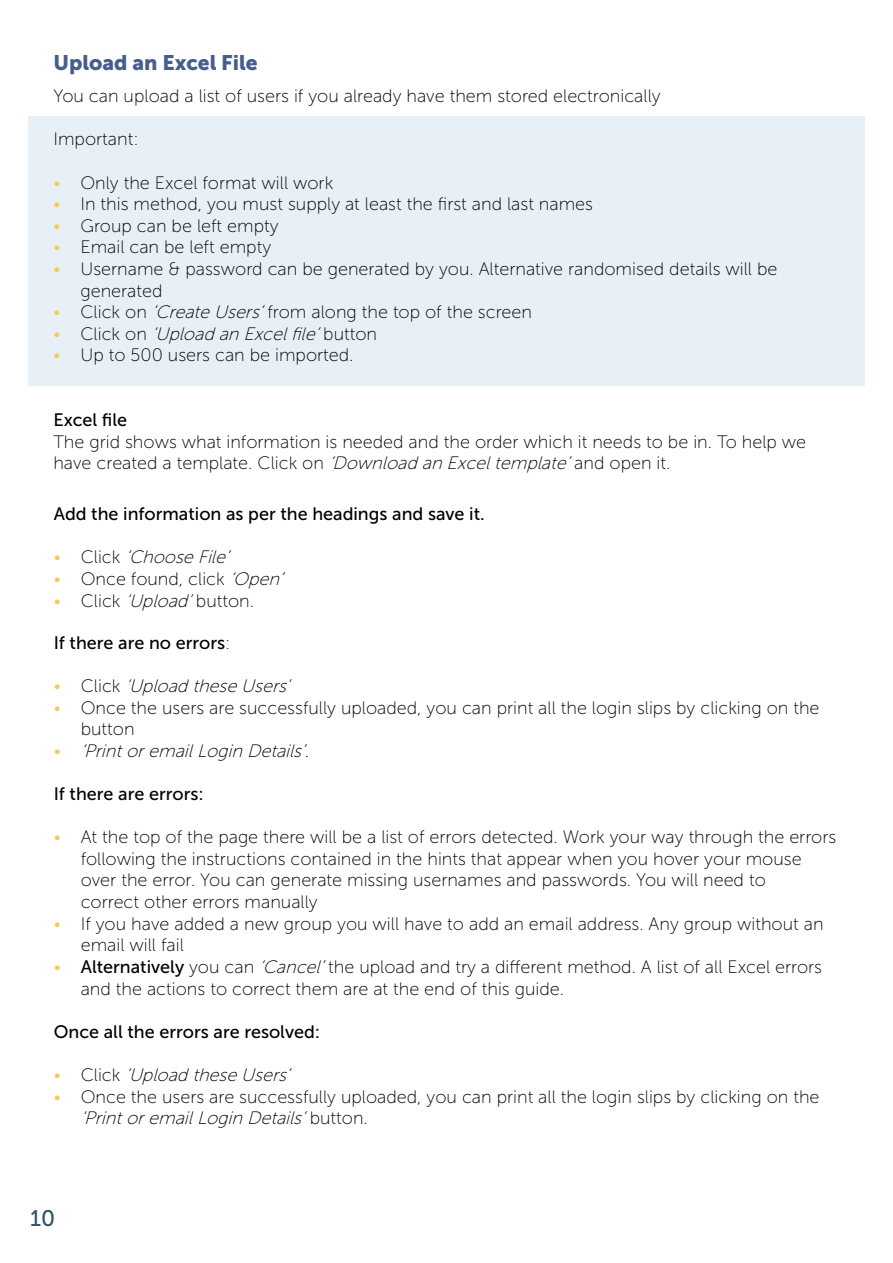
<style>
.page{position:relative;width:893px;height:1263px;background:#fff}
.page>*{position:absolute;margin:0;border:0;box-sizing:border-box;transform-origin:0 0}
.t1{font:22.5px "Museo Sans 500";color:#305762}
.t2{font:21px "Museo Sans 900";color:#475d8b}
.t3{font:18px/21.6px "Museo Sans 100";color:#000}
.t4{font:italic 18px "Museo Sans 100";color:#000}
.t5{font:18px "Museo Sans 500";color:#000}
.s1{color:#f7c94e}
.s2{font-style:italic}
.s3{font-style:normal;color:#f7c94e}
.s4{font-style:normal}
.s5{font-family:"Museo Sans 100"}
.s6{font-family:"Museo Sans 500"}
</style>
<div class="page">
<div style="left:29px;top:116px;width:836px;height:270px;background:#e8f0f7"></div>
<p class="t2" style="left:53px;top:50px;width:206px">Upload an Excel File</p>
<p class="t3" style="left:53px;top:85px;width:609px">You can upload a list of users if you already have them stored electronically</p>
<p class="t3" style="left:53px;top:129px;width:87px">Important:</p>
<p class="t3" style="left:53px;top:172px;width:281px"><span class="s1">•</span> Only the Excel format will work</p>
<p class="t3" style="left:53px;top:193px;width:541px"><span class="s1">•</span> In this method, you must supply at least the first and last names</p>
<p class="t3" style="left:53px;top:215px;width:227px"><span class="s1">•</span> Group can be left empty</p>
<p class="t3" style="left:53px;top:237px;width:219px"><span class="s1">•</span> Email can be left empty</p>
<p class="t3" style="left:80px;top:258px;width:698px;text-indent:-27px"><span class="s1">•</span> Username &amp; password can be generated by you. Alternative randomised details will be generated</p>
<p class="t3" style="left:53px;top:301px;width:480px"><span class="s1">•</span> Click on <span class="s2">‘Create Users’</span>from along the top of the screen</p>
<p class="t4" style="left:53px;top:324px;width:325px"><span class="s3">•</span> <span class="s4">C l i c k o n</span> ‘Upload an Excelfile’<span class="s4">b u t t o n</span></p>
<p class="t3" style="left:53px;top:345px;width:302px"><span class="s1">•</span> Up to 500 users can be imported.</p>
<p class="t5" style="left:53px;top:410px;width:75px">Excel file</p>
<p class="t3" style="left:53px;top:431px;width:754px">The grid shows what information is needed and the order which it needs to be in. To help we have created a template. Click on <span class="s2">‘Download an Exceltemplate’</span>and open it.</p>
<p class="t5" style="left:54px;top:504px;width:432px">Add the information as per the headings and save it.</p>
<p class="t4" style="left:54px;top:548px;width:182px"><span class="s3">•</span> <span class="s4">C l i c k</span> ‘Choose File’</p>
<p class="t3" style="left:54px;top:568px;width:236px"><span class="s1">•</span> Once found, click <span class="s2">‘Open’</span></p>
<p class="t3" style="left:54px;top:590px;width:202px"><span class="s1">•</span> Click <span class="s2">‘Upload’</span>button.</p>
<p class="t5" style="left:54px;top:633px;width:178px">If there are no errors<span class="s5">:</span></p>
<p class="t4" style="left:54px;top:676px;width:243px"><span class="s3">•</span> <span class="s4">C l i c k</span> ‘Upload these Users’</p>
<p class="t3" style="left:81px;top:697px;width:740px;text-indent:-27px"><span class="s1">•</span> Once the users are successfully uploaded, you can print all the login slips by clicking on the button</p>
<p class="t4" style="left:54px;top:741px;width:258px"><span class="s3">•</span> ‘PrintoremailLogin Details’<span class="s4">.</span></p>
<p class="t5" style="left:54px;top:784px;width:152px">If there are errors:</p>
<p class="t3" style="left:81px;top:826px;width:757px;text-indent:-27px"><span class="s1">•</span> At the top of the page there will be a list of errors detected. Work your way through the errors following the instructions contained in the hints that appear when you hover your mouse over the error. You can generate missing usernames and passwords. You will need to<br>correct other errors manually</p>
<p class="t3" style="left:81px;top:913px;width:744px;text-indent:-27px"><span class="s1">•</span> If you have added a new group you will have to add an email address. Any group without an email will fail</p>
<p class="t3" style="left:81px;top:956px;width:743px;text-indent:-27px"><span class="s1">•</span> <span class="s6">Alternatively</span> you can <span class="s2">‘Cancel’</span>the upload and try a different method. A list of all Excel errors and the actions to correct them are at the end of this guide.</p>
<p class="t5" style="left:54px;top:1022px;width:268px">Once all the errors are resolved:</p>
<p class="t4" style="left:54px;top:1065px;width:243px"><span class="s3">•</span> <span class="s4">C l i c k</span> ‘Upload these Users’</p>
<p class="t3" style="left:81px;top:1086px;width:740px;text-indent:-27px"><span class="s1">•</span> Once the users are successfully uploaded, you can print all the login slips by clicking on the <span class="s2">‘PrintoremailLogin Details’</span>b u t t o n .</p>
<p class="t1" style="left:30px;top:1206px;width:27px">10</p>
</div>
